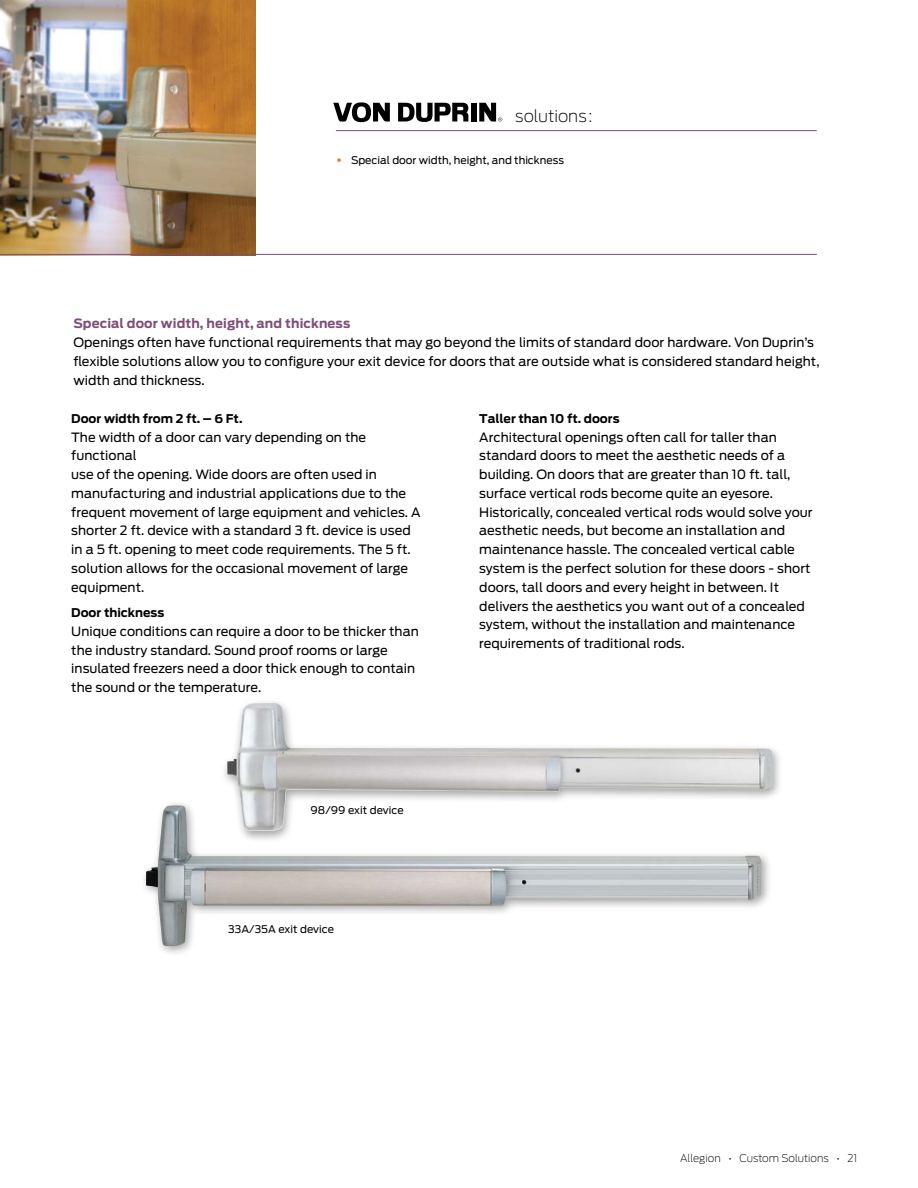
<style>
.page{position:relative;width:918px;height:1188px;background:#fff}
.page>*{position:absolute;margin:0;border:0;box-sizing:border-box;transform-origin:0 0}
.t1{font:200 16.5px "Antenna";color:#000}
.t2{font:12.75px/18.8px "Antenna";letter-spacing:.005em;color:#000}
.t3{font:700 12.75px "Antenna";letter-spacing:.01em;color:#7e4e78}
.t4{font:700 12px "Antenna";color:#000}
.t5{font:10.5px "Antenna";color:#000}
.t6{font:200 10.5px "Antenna";color:#000}
.s1{font-size:22.5px;color:#fff}
.s2{color:#f36f21}
</style>
<div class="page">
<img style="left:0;top:0;width:255px;height:254px">
<hr style="left:0;top:254px;width:817px;height:1px;background:#7e4e78">
<hr style="left:336px;top:130px;width:481px;height:1px;background:#7e4e78">
<img style="left:146px;top:805px;width:615px;height:141px">
<div style="left:221px;top:698px;width:562px;height:145px;background:#fff"></div>
<img style="left:227px;top:703px;width:546px;height:128px">
<svg style="left:333px;top:102px;width:57px;height:20px"></svg>
<svg style="left:398px;top:103px;width:70px;height:19px"></svg>
<div style="left:471px;top:103px;width:5px;height:19px;background:#000"></div>
<svg style="left:479px;top:103px;width:23px;height:19px"></svg>
<p class="t1" style="left:515px;top:107px;width:83px">solutions:<span class="s1">:</span></p>
<p class="t5" style="left:337px;top:154px;width:229px"><span class="s2">▪</span> Special door width, height, and thickness</p>
<p class="t3" style="left:73px;top:316px;width:278px">Special door width, height, and thickness</p>
<p class="t2" style="left:73px;top:333px;width:748px">Openings often have functional requirements that may go beyond the limits of standard door hardware. Von Duprin’s flexible solutions allow you to configure your exit device for doors that are outside what is considered standard height, width and thickness.</p>
<p class="t4" style="left:71px;top:411px;width:173px">Door width from 2 ft. – 6 Ft.</p>
<p class="t2" style="left:71px;top:428px;width:351px">The width of a door can vary depending on the functional<br>use of the opening. Wide doors are often used in manufacturing and industrial applications due to the frequent movement of large equipment and vehicles. A shorter 2 ft. device with a standard 3 ft. device is used in a 5 ft. opening to meet code requirements. The 5 ft. solution allows for the occasional movement of large equipment.</p>
<p class="t4" style="left:71px;top:606px;width:95px">Door thickness</p>
<p class="t2" style="left:71px;top:622px;width:349px">Unique conditions can require a door to be thicker than the industry standard. Sound proof rooms or large insulated freezers need a door thick enough to contain the sound or the temperature.</p>
<p class="t5" style="left:311px;top:804px;width:95px">98/99 exit device</p>
<p class="t5" style="left:228px;top:923px;width:107px">33A/35A exit device</p>
<p class="t4" style="left:479px;top:411px;width:142px">Taller than 10 ft. doors</p>
<p class="t2" style="left:479px;top:428px;width:335px">Architectural openings often call for taller than standard doors to meet the aesthetic needs of a building. On doors that are greater than 10 ft. tall, surface vertical rods become quite an eyesore.<br>Historically, concealed vertical rods would solve your aesthetic needs, but become an installation and maintenance hassle. The concealed vertical cable system is the perfect solution for these doors - short doors, tall doors and every height in between. It delivers the aesthetics you want out of a concealed system, without the installation and maintenance requirements of traditional rods.</p>
<p class="t6" style="left:680px;top:1152px;width:179px">Allegion • Custom Solutions • 21</p>
</div>
